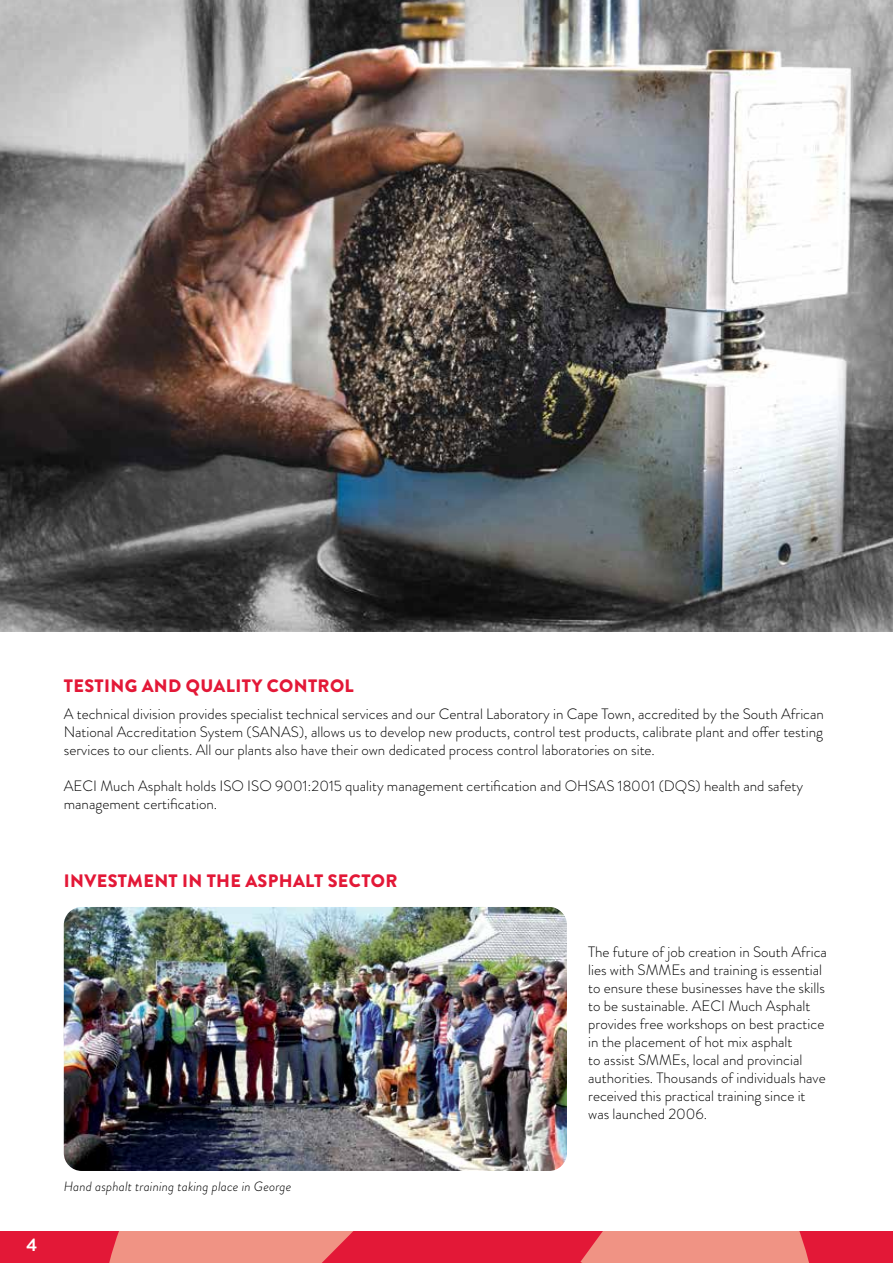
<style>
.page{position:relative;width:893px;height:1263px;background:#fff}
.page>*{position:absolute;margin:0;border:0;box-sizing:border-box;transform-origin:0 0}
.t1{font:900 18px "Brandon Grotesque";letter-spacing:.02em;color:#e31837}
.t2{font:700 18px "Brandon Grotesque";color:#fff}
.t3{font:300 15px/18px "Brandon Grotesque";color:#000}
.t4{font:italic 300 13.5px "Brandon Grotesque";letter-spacing:.01em;color:#000}
</style>
<div class="page">
<div style="left:0;top:1232px;width:893px;height:31px;background:#e31837"></div>
<svg style="left:109px;top:1232px;width:700px;height:31px"></svg>
<img style="left:64px;top:907px;width:503px;height:264px">
<img style="left:0;top:0;width:892px;height:631px">
<svg style="left:892px;top:0;width:1px;height:632px"></svg>
<p class="t2" style="left:27px;top:1232px;width:12px">4</p>
<p class="t1" style="left:64px;top:673px;width:291px">TESTING AND QUALITY CONTROL</p>
<p class="t3" style="left:64px;top:704px;width:762px;text-align:justify">A technical division provides specialist technical services and our Central Laboratory in Cape Town, accredited by the South African National Accreditation System (SANAS), allows us to develop new products, control test products, calibrate plant and offer testing services to our clients. All our plants also have their own dedicated process control laboratories on site.</p>
<p class="t3" style="left:64px;top:776px;width:741px">AECI Much Asphalt holds ISO ISO 9001:2015 quality management certification and OHSAS 18001 (DQS) health and safety management certification.</p>
<p class="t1" style="left:64px;top:868px;width:335px">INVESTMENT IN THE ASPHALT SECTOR</p>
<p class="t4" style="left:64px;top:1177px;width:229px">Hand asphalt training taking place in George</p>
<p class="t3" style="left:588px;top:942px;width:240px">The future of job creation in South Africa lies with SMMEs and training is essential to ensure these businesses have the skills to be sustainable. AECI Much Asphalt provides free workshops on best practice in the placement of hot mix asphalt<br>to assist SMMEs, local and provincial authorities. Thousands of individuals have received this practical training since it was launched 2006.</p>
</div>
